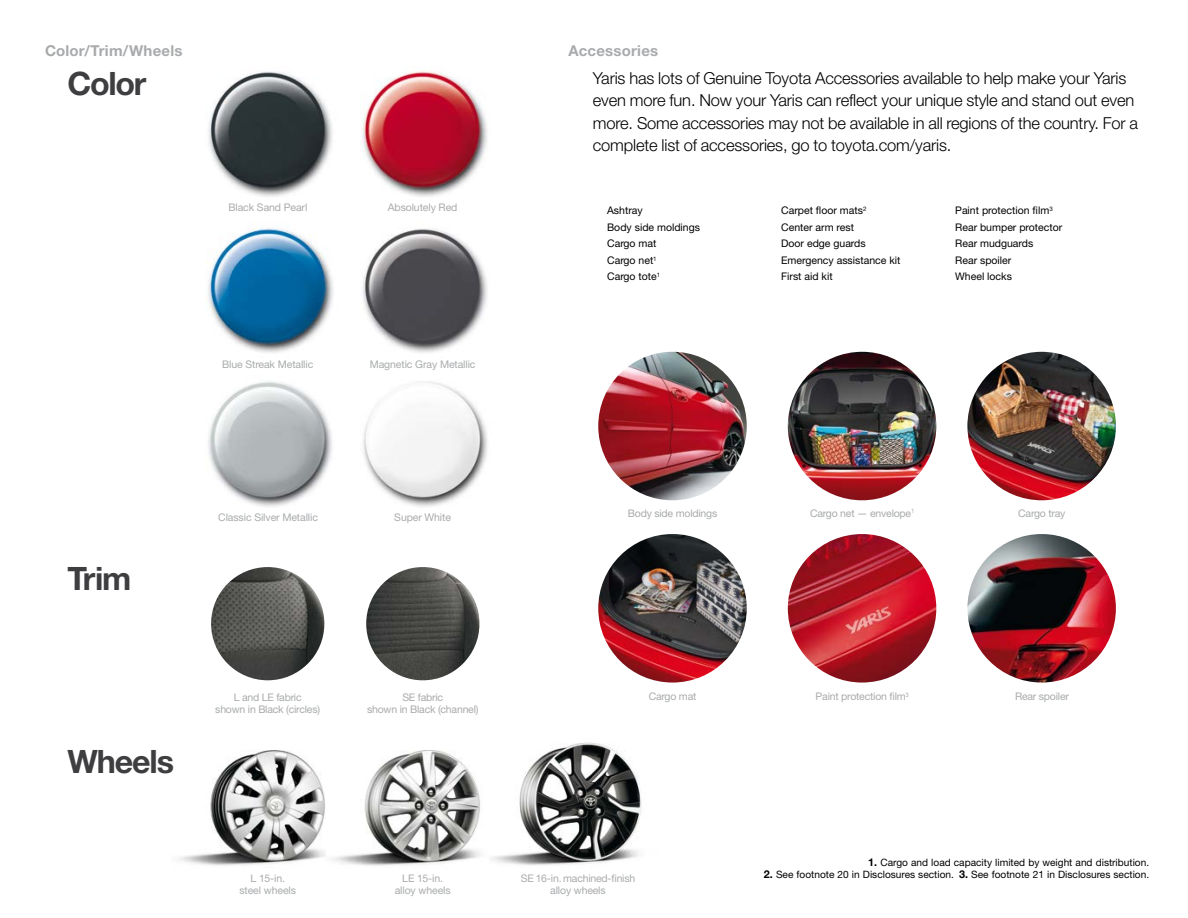
<style>
.page{position:relative;width:1188px;height:918px;background:#fff}
.page>*{position:absolute;margin:0;border:0;box-sizing:border-box;transform-origin:0 0}
.t1{font:700 32.25px "Helvetica Neue LT Std";letter-spacing:-.04em;color:#3e3d40}
.t2{font:300 16.5px/22.5px "Helvetica Neue LT Std";letter-spacing:-.01em;color:#000}
.t3{font:700 15px "Helvetica Neue LT Std";letter-spacing:.015em;color:#a9aaac}
.t4{font:10.5px/12px "Helvetica Neue LT Std";letter-spacing:-.02em;color:#a9aaac;text-align:center}
.t5{font:10.5px/16.5px "Helvetica Neue LT Std";color:#000}
.t6{font:10.2px "Helvetica Neue LT Std";color:#000}
.s1{font-weight:700;font-size:10.8px}
</style>
<div class="page">
<img style="left:179px;top:750px;width:147px;height:116px">
<img style="left:333px;top:750px;width:148px;height:116px">
<img style="left:491px;top:742px;width:151px;height:124px">
<img style="left:967px;top:352px;width:149px;height:148px;border-radius:74px">
<img style="left:967px;top:534px;width:149px;height:149px;border-radius:74px">
<img style="left:788px;top:352px;width:148px;height:148px;border-radius:74px">
<img style="left:788px;top:534px;width:148px;height:149px;border-radius:74px">
<img style="left:598px;top:352px;width:149px;height:148px;border-radius:74px">
<img style="left:598px;top:534px;width:149px;height:149px;border-radius:74px">
<img style="left:208px;top:71px;width:125px;height:126px">
<img style="left:366px;top:567px;width:113px;height:113px;border-radius:57px">
<img style="left:211px;top:567px;width:113px;height:113px;border-radius:57px">
<img style="left:362px;top:71px;width:126px;height:126px">
<img style="left:362px;top:229px;width:126px;height:124px">
<img style="left:363px;top:381px;width:125px;height:126px">
<img style="left:208px;top:381px;width:124px;height:126px">
<img style="left:207px;top:227px;width:126px;height:126px">
<h3 class="t3" style="left:45px;top:41px;width:139px">Color/Trim/Wheels</h3>
<h3 class="t3" style="left:569px;top:41px;width:91px">Accessories</h3>
<h1 class="t1" style="left:68px;top:64px;width:81px">Color</h1>
<p class="t4" style="left:228px;top:201px;width:80px">Black Sand Pearl</p>
<p class="t4" style="left:388px;top:201px;width:71px">Absolutely Red</p>
<p class="t4" style="left:222px;top:358px;width:93px">Blue Streak Metallic</p>
<p class="t4" style="left:370px;top:358px;width:107px">Magnetic Gray Metallic</p>
<p class="t2" style="left:593px;top:66px;width:547px">Yaris has lots of Genuine Toyota Accessories available to help make your Yaris even more fun. Now your Yaris can reflect your unique style and stand out even more. Some accessories may not be available in all regions of the country. For a complete list of accessories, go to toyota.com/yaris.</p>
<p class="t5" style="left:607px;top:202px;width:94px">Ashtray<br>Body side moldings<br>Cargo mat<br>Cargo net<sup>1<br></sup>Cargo tote<sup>1</sup></p>
<p class="t5" style="left:781px;top:202px;width:121px">Carpet floor mats<sup>2<br></sup>Center arm rest<br>Door edge guards<br>Emergency assistance kit<br>First aid kit</p>
<p class="t5" style="left:955px;top:202px;width:109px">Paint protection film<sup>3<br></sup>Rear bumper protector<br>Rear mudguards<br>Rear spoiler<br>Wheel locks</p>
<h1 class="t1" style="left:68px;top:558px;width:65px">Trim</h1>
<h1 class="t1" style="left:68px;top:742px;width:108px">Wheels</h1>
<p class="t4" style="left:218px;top:511px;width:101px">Classic Silver Metallic</p>
<p class="t4" style="left:394px;top:511px;width:58px">Super White</p>
<p class="t4" style="left:628px;top:507px;width:91px">Body side moldings</p>
<p class="t4" style="left:215px;top:691px;width:106px">L and LE fabric<br>shown in Black (circles)</p>
<p class="t4" style="left:367px;top:691px;width:113px">SE fabric<br>shown in Black (channel)</p>
<p class="t4" style="left:649px;top:690px;width:49px">Cargo mat</p>
<p class="t4" style="left:239px;top:872px;width:58px">L 15-in. steel wheels</p>
<p class="t4" style="left:395px;top:872px;width:57px">LE 15-in. alloy wheels</p>
<p class="t4" style="left:521px;top:872px;width:116px">SE 16-in. machined-finish alloy wheels</p>
<p class="t4" style="left:810px;top:507px;width:106px">Cargo net — envelope<sup>1</sup></p>
<p class="t4" style="left:816px;top:690px;width:95px">Paint protection film<sup>3</sup></p>
<p class="t4" style="left:1018px;top:507px;width:49px">Cargo tray</p>
<p class="t4" style="left:1015px;top:690px;width:55px">Rear spoiler</p>
<p class="t6" style="left:868px;top:856px;width:282px"><span class="s1">1.</span> Cargo and load capacity limited by weight and distribution.</p>
<p class="t6" style="left:764px;top:869px;width:387px"><span class="s1">2.</span> See footnote 20 in Disclosures section. <span class="s1">3.</span> See footnote 21 in Disclosures section.</p>
</div>
